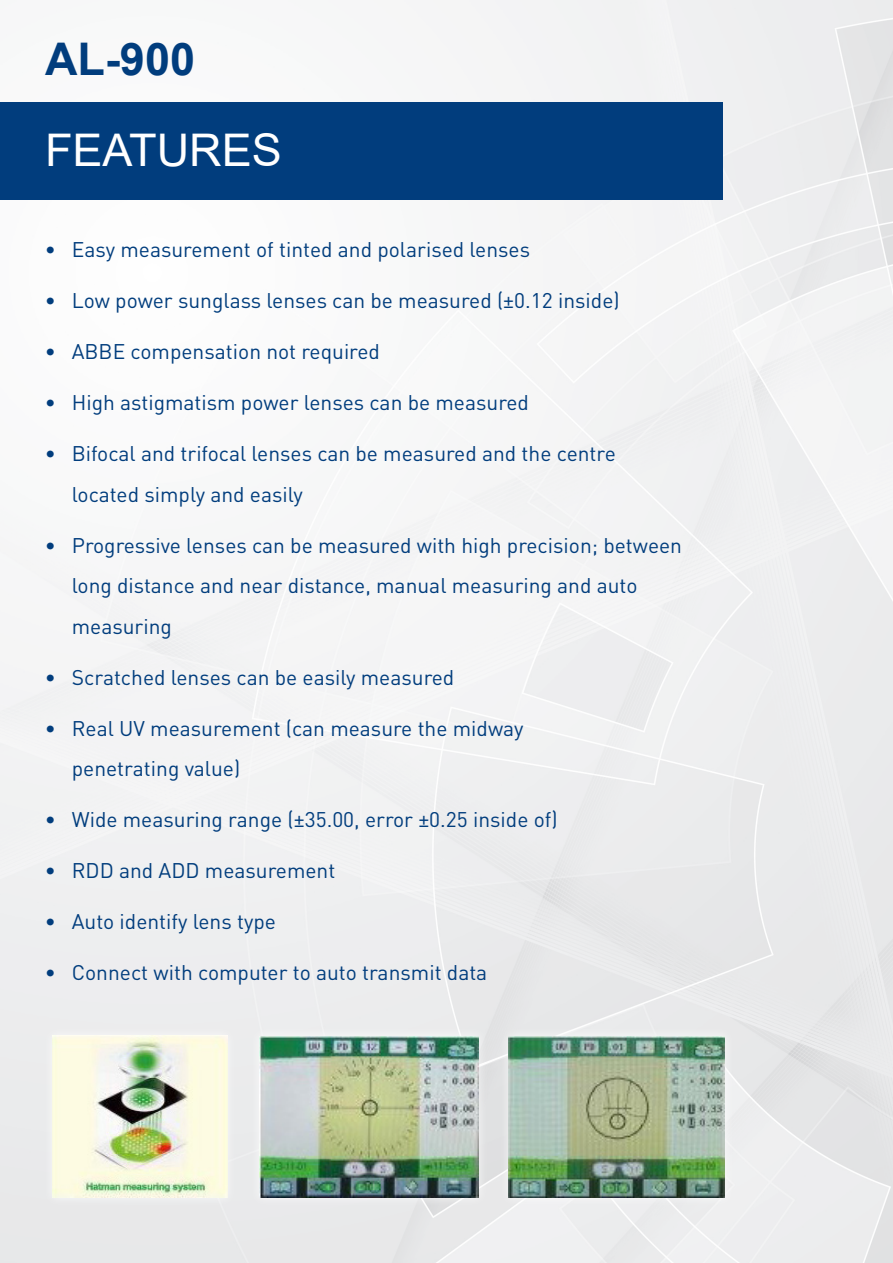
<style>
.page{position:relative;width:893px;height:1263px;background:#fff}
.page>*{position:absolute;margin:0;border:0;box-sizing:border-box;transform-origin:0 0}
.t1{font:45px "Arial";color:#fff}
.t2{font:700 45px "Arial";color:#013d7d}
.t3{font:21px/40.5px "DIN Pro";color:#013d7d}
</style>
<div class="page">
<div style="left:0;top:102px;width:723px;height:98px;background:#013d7d"></div>
<div style="left:250px;top:1026px;width:238px;height:181px;background:#ebeced"></div>
<img style="left:260px;top:1036px;width:219px;height:162px">
<div style="left:499px;top:1026px;width:235px;height:181px;background:#ecedee"></div>
<img style="left:509px;top:1036px;width:216px;height:162px">
<div style="left:43px;top:1026px;width:194px;height:181px;background:#fff;opacity:.75"></div>
<img style="left:53px;top:1036px;width:174px;height:161px">
<p class="t2" style="left:45px;top:27px;width:152px">AL-900</p>
<p class="t1" style="left:45px;top:119px;width:238px">FEATURES</p>
<p class="t3" style="left:45px;top:228px;width:487px">• Easy measurement of tinted and polarised lenses</p>
<p class="t3" style="left:45px;top:279px;width:576px">• Low power sunglass lenses can be measured (±0.12 inside)</p>
<p class="t3" style="left:45px;top:330px;width:337px">• ABBE compensation not required</p>
<p class="t3" style="left:45px;top:381px;width:486px">• High astigmatism power lenses can be measured</p>
<p class="t3" style="left:72px;top:432px;width:546px;text-indent:-27px">• Bifocal and trifocal lenses can be measured and the centre located simply and easily</p>
<p class="t3" style="left:72px;top:524px;width:612px;text-indent:-27px">• Progressive lenses can be measured with high precision; between long distance and near distance, manual measuring and auto measuring</p>
<p class="t3" style="left:45px;top:656px;width:411px">• Scratched lenses can be easily measured</p>
<p class="t3" style="left:72px;top:707px;width:453px;text-indent:-27px">• Real UV measurement (can measure the midway penetrating value)</p>
<p class="t3" style="left:45px;top:798px;width:514px">• Wide measuring range (±35.00, error ±0.25 inside of)</p>
<p class="t3" style="left:45px;top:849px;width:292px">• RDD and ADD measurement</p>
<p class="t3" style="left:45px;top:900px;width:233px">• Auto identify lens type</p>
<p class="t3" style="left:45px;top:951px;width:444px">• Connect with computer to auto transmit data</p>
</div>
